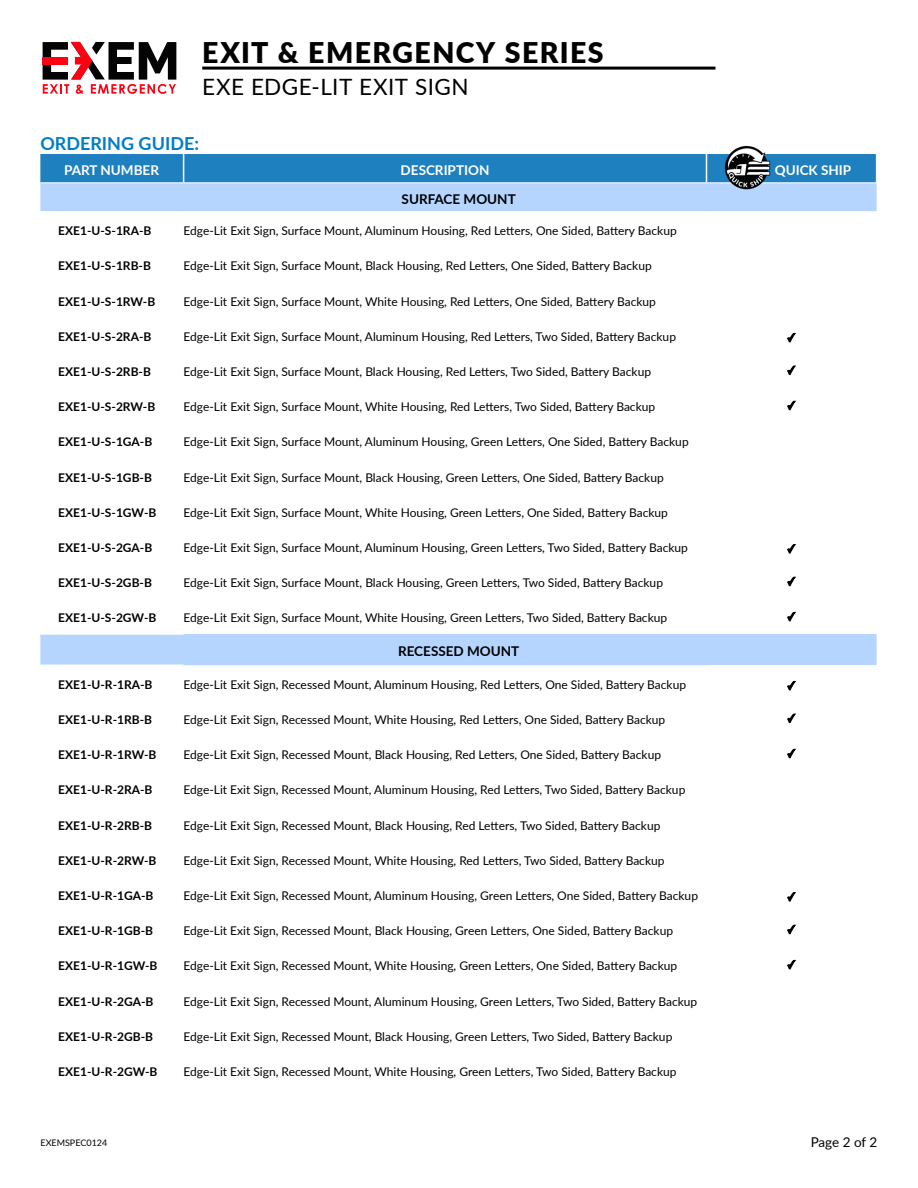
<style>
.page{position:relative;width:918px;height:1188px;background:#fff}
.page>*{position:absolute;margin:0;border:0;box-sizing:border-box;transform-origin:0 0}
.t1{font:900 28.5px "Lato";letter-spacing:.05em;color:#000}
.t2{font:22.5px "Lato";letter-spacing:.02em;color:#000}
.t3{font:700 18px "Lato";color:#007dc5}
.t4{font:700 13.5px "Lato";color:#fff}
.t5{font:700 13.5px "Lato";color:#000}
.t6{font:13.5px "Lato";letter-spacing:-.01em;color:#000}
.t7{font:12px "Lato";color:#000}
.t8{font:700 12px "Lato";color:#000}
.t9{font:9px "Lato";color:#000}
</style>
<div class="page">
<div style="left:40px;top:183px;width:837px;height:28px;background:#b5d5fe"></div>
<div style="left:40px;top:634px;width:837px;height:32px;background:#b5d5fe"></div>
<svg style="left:40px;top:634px;width:18px;height:1px"></svg>
<hr style="left:58px;top:633px;width:126px;height:2px;background:#fff">
<svg style="left:40px;top:665px;width:18px;height:1px"></svg>
<hr style="left:58px;top:665px;width:126px;height:1px;background:#fff">
<div style="left:40px;top:154px;width:836px;height:29px;background:#1f80c0"></div>
<hr style="left:58px;top:182px;width:126px;height:1px;background:#fff">
<hr style="left:184px;top:182px;width:523px;height:1px;background:#fff">
<hr style="left:706px;top:182px;width:171px;height:1px;background:#fff">
<svg style="left:787px;top:332px;width:9px;height:11px"></svg>
<svg style="left:787px;top:365px;width:9px;height:11px"></svg>
<svg style="left:787px;top:400px;width:9px;height:11px"></svg>
<svg style="left:787px;top:544px;width:9px;height:10px"></svg>
<svg style="left:787px;top:576px;width:9px;height:11px"></svg>
<svg style="left:787px;top:611px;width:9px;height:11px"></svg>
<svg style="left:787px;top:680px;width:9px;height:11px"></svg>
<svg style="left:787px;top:713px;width:9px;height:11px"></svg>
<svg style="left:787px;top:748px;width:9px;height:11px"></svg>
<svg style="left:787px;top:892px;width:9px;height:10px"></svg>
<svg style="left:787px;top:924px;width:9px;height:11px"></svg>
<svg style="left:787px;top:959px;width:9px;height:11px"></svg>
<svg style="left:43px;top:42px;width:133px;height:52px"></svg>
<div style="left:43px;top:57px;width:25px;height:7px;background:#ff0012"></div>
<hr style="left:202px;top:67px;width:513px;height:3px;background:#000">
<img style="left:722px;top:145px;width:52px;height:48px">
<h1 class="t1" style="left:202px;top:32px;width:403px">EXIT &amp; EMERGENCY SERIES</h1>
<h2 class="t2" style="left:202px;top:71px;width:268px">EXE EDGE-LIT EXIT SIGN</h2>
<h3 class="t3" style="left:40px;top:130px;width:160px">ORDERING GUIDE:</h3>
<p class="t4" style="left:64px;top:160px;width:96px">PART NUMBER</p>
<p class="t4" style="left:401px;top:160px;width:90px">DESCRIPTION</p>
<p class="t4" style="left:775px;top:160px;width:78px">QUICK SHIP</p>
<p class="t5" style="left:402px;top:189px;width:116px">SURFACE MOUNT</p>
<p class="t8" style="left:58px;top:222px;width:95px">EXE1-U-S-1RA-B</p>
<p class="t7" style="left:184px;top:222px;width:495px">Edge-Lit Exit Sign, Surface Mount, Aluminum Housing, Red Letters, One Sided, Battery Backup</p>
<p class="t8" style="left:58px;top:257px;width:94px">EXE1-U-S-1RB-B</p>
<p class="t7" style="left:184px;top:257px;width:470px">Edge-Lit Exit Sign, Surface Mount, Black Housing, Red Letters, One Sided, Battery Backup</p>
<p class="t8" style="left:58px;top:293px;width:98px">EXE1-U-S-1RW-B</p>
<p class="t7" style="left:184px;top:293px;width:474px">Edge-Lit Exit Sign, Surface Mount, White Housing, Red Letters, One Sided, Battery Backup</p>
<p class="t8" style="left:58px;top:328px;width:95px">EXE1-U-S-2RA-B</p>
<p class="t7" style="left:184px;top:328px;width:494px">Edge-Lit Exit Sign, Surface Mount, Aluminum Housing, Red Letters, Two Sided, Battery Backup</p>
<p class="t8" style="left:58px;top:363px;width:94px">EXE1-U-S-2RB-B</p>
<p class="t7" style="left:184px;top:363px;width:469px">Edge-Lit Exit Sign, Surface Mount, Black Housing, Red Letters, Two Sided, Battery Backup</p>
<p class="t8" style="left:58px;top:398px;width:98px">EXE1-U-S-2RW-B</p>
<p class="t7" style="left:184px;top:398px;width:473px">Edge-Lit Exit Sign, Surface Mount, White Housing, Red Letters, Two Sided, Battery Backup</p>
<p class="t8" style="left:58px;top:433px;width:95px">EXE1-U-S-1GA-B</p>
<p class="t7" style="left:184px;top:433px;width:507px">Edge-Lit Exit Sign, Surface Mount, Aluminum Housing, Green Letters, One Sided, Battery Backup</p>
<p class="t8" style="left:58px;top:468px;width:95px">EXE1-U-S-1GB-B</p>
<p class="t7" style="left:184px;top:469px;width:482px">Edge-Lit Exit Sign, Surface Mount, Black Housing, Green Letters, One Sided, Battery Backup</p>
<p class="t8" style="left:58px;top:504px;width:100px">EXE1-U-S-1GW-B</p>
<p class="t7" style="left:184px;top:504px;width:486px">Edge-Lit Exit Sign, Surface Mount, White Housing, Green Letters, One Sided, Battery Backup</p>
<p class="t8" style="left:58px;top:539px;width:95px">EXE1-U-S-2GA-B</p>
<p class="t7" style="left:184px;top:539px;width:506px">Edge-Lit Exit Sign, Surface Mount, Aluminum Housing, Green Letters, Two Sided, Battery Backup</p>
<p class="t8" style="left:58px;top:574px;width:95px">EXE1-U-S-2GB-B</p>
<p class="t7" style="left:184px;top:574px;width:481px">Edge-Lit Exit Sign, Surface Mount, Black Housing, Green Letters, Two Sided, Battery Backup</p>
<p class="t8" style="left:58px;top:609px;width:100px">EXE1-U-S-2GW-B</p>
<p class="t7" style="left:184px;top:609px;width:485px">Edge-Lit Exit Sign, Surface Mount, White Housing, Green Letters, Two Sided, Battery Backup</p>
<p class="t5" style="left:398px;top:641px;width:123px">RECESSED MOUNT</p>
<p class="t8" style="left:58px;top:676px;width:96px">EXE1-U-R-1RA-B</p>
<p class="t7" style="left:184px;top:676px;width:504px">Edge-Lit Exit Sign, Recessed Mount, Aluminum Housing, Red Letters, One Sided, Battery Backup</p>
<p class="t8" style="left:58px;top:711px;width:95px">EXE1-U-R-1RB-B</p>
<p class="t7" style="left:184px;top:711px;width:483px">Edge-Lit Exit Sign, Recessed Mount, White Housing, Red Letters, One Sided, Battery Backup</p>
<p class="t8" style="left:58px;top:746px;width:100px">EXE1-U-R-1RW-B</p>
<p class="t7" style="left:184px;top:746px;width:479px">Edge-Lit Exit Sign, Recessed Mount, Black Housing, Red Letters, One Sided, Battery Backup</p>
<p class="t8" style="left:58px;top:781px;width:96px">EXE1-U-R-2RA-B</p>
<p class="t7" style="left:184px;top:781px;width:503px">Edge-Lit Exit Sign, Recessed Mount, Aluminum Housing, Red Letters, Two Sided, Battery Backup</p>
<p class="t8" style="left:58px;top:816px;width:95px">EXE1-U-R-2RB-B</p>
<p class="t7" style="left:184px;top:817px;width:478px">Edge-Lit Exit Sign, Recessed Mount, Black Housing, Red Letters, Two Sided, Battery Backup</p>
<p class="t8" style="left:58px;top:852px;width:100px">EXE1-U-R-2RW-B</p>
<p class="t7" style="left:184px;top:852px;width:482px">Edge-Lit Exit Sign, Recessed Mount, White Housing, Red Letters, Two Sided, Battery Backup</p>
<p class="t8" style="left:58px;top:887px;width:97px">EXE1-U-R-1GA-B</p>
<p class="t7" style="left:184px;top:887px;width:516px">Edge-Lit Exit Sign, Recessed Mount, Aluminum Housing, Green Letters, One Sided, Battery Backup</p>
<p class="t8" style="left:58px;top:922px;width:96px">EXE1-U-R-1GB-B</p>
<p class="t7" style="left:184px;top:922px;width:491px">Edge-Lit Exit Sign, Recessed Mount, Black Housing, Green Letters, One Sided, Battery Backup</p>
<p class="t8" style="left:58px;top:957px;width:101px">EXE1-U-R-1GW-B</p>
<p class="t7" style="left:184px;top:957px;width:495px">Edge-Lit Exit Sign, Recessed Mount, White Housing, Green Letters, One Sided, Battery Backup</p>
<p class="t8" style="left:58px;top:992px;width:97px">EXE1-U-R-2GA-B</p>
<p class="t7" style="left:184px;top:993px;width:515px">Edge-Lit Exit Sign, Recessed Mount, Aluminum Housing, Green Letters, Two Sided, Battery Backup</p>
<p class="t8" style="left:58px;top:1028px;width:96px">EXE1-U-R-2GB-B</p>
<p class="t7" style="left:184px;top:1028px;width:490px">Edge-Lit Exit Sign, Recessed Mount, Black Housing, Green Letters, Two Sided, Battery Backup</p>
<p class="t8" style="left:58px;top:1063px;width:101px">EXE1-U-R-2GW-B</p>
<p class="t7" style="left:184px;top:1063px;width:494px">Edge-Lit Exit Sign, Recessed Mount, White Housing, Green Letters, Two Sided, Battery Backup</p>
<p class="t9" style="left:40px;top:1136px;width:68px">EXEMSPEC0124</p>
<p class="t6" style="left:811px;top:1133px;width:68px">Page 2 of 2</p>
</div>
